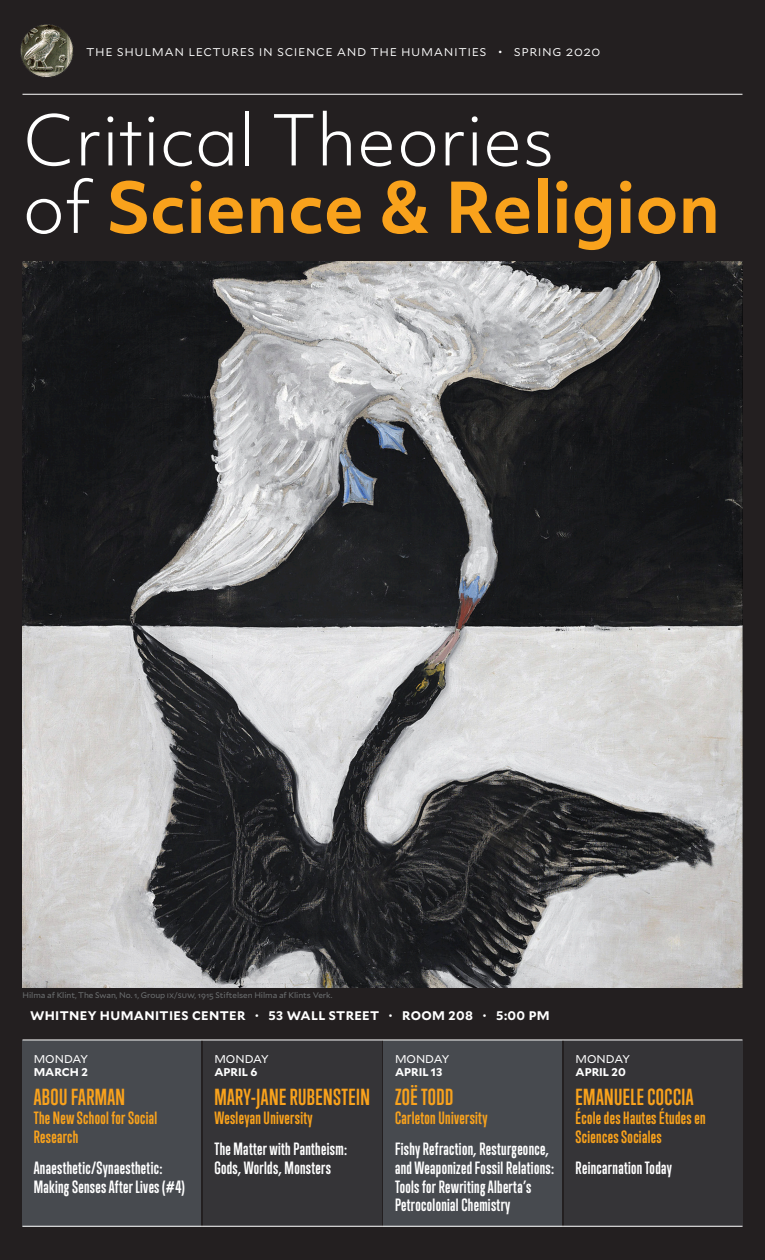
<style>
.page{position:relative;width:765px;height:1260px;background:#231f20}
.page>*{position:absolute;margin:0;border:0;box-sizing:border-box;transform-origin:0 0}
.t1{font:300 67.5px/67.5px "Objektiv Mk 1";color:#fff}
.t2{font:700 21.25px "Trump Gothic Pro";letter-spacing:.02em;color:#f9a21c}
.t3{font:700 16.25px/18.8px "Trump Gothic Pro";letter-spacing:.02em;color:#fff}
.t4{font:700 16.25px/18.8px "Trump Gothic Pro";letter-spacing:.02em;color:#f9a21c}
.t5{font:300 14.12px "Mallory";letter-spacing:.04em;color:#fff}
.t6{font:700 12.5px "Mallory";letter-spacing:.03em;color:#fff}
.t7{font:700 11.25px/13.8px "Mallory";color:#fff}
.t8{font:11.25px/13.8px "Mallory";color:#fff}
.t9{font:8.12px "Mallory";letter-spacing:-.005em;color:#6c6f70}
.s1{font-weight:400;font-size:8.75px}
.s2{font-weight:700;color:#f9a21c}
.s3{font-weight:700}
.s4{font-weight:400}
</style>
<div class="page">
<div style="left:22px;top:1040px;width:179px;height:186px;background:#474a4f"></div>
<div style="left:384px;top:1040px;width:178px;height:186px;background:#474a4f"></div>
<div style="left:564px;top:1040px;width:178px;height:186px;background:#353437"></div>
<div style="left:203px;top:1040px;width:178px;height:186px;background:#353437"></div>
<img style="left:20px;top:24px;width:54px;height:54px;border-radius:27px">
<div style="left:20px;top:24px;width:54px;height:54px;border:1px solid #231f20;border-radius:50%"></div>
<img style="left:22px;top:261px;width:720px;height:727px">
<hr style="left:22px;top:1040px;width:720px;height:1px;background:#fff">
<hr style="left:22px;top:1226px;width:720px;height:1px;background:#fff">
<hr style="left:22px;top:94px;width:720px;height:1px;background:#fff">
<p class="t5" style="left:86px;top:41px;width:516px">the shulman lectures in science and the humanities <span class="s1">•</span> spring 2020</p>
<p class="t1" style="left:23px;top:106px;width:699px">Critical Theories<br>of <span class="s2">Science &amp; Religion</span></p>
<p class="t9" style="left:22px;top:989px;width:311px">Hilma af Klint, The Swan, No. 1, Group ix/suw, 1915 Stiftelsen Hilma af Klints Verk.</p>
<p class="t6" style="left:30px;top:1007px;width:521px">WHITNEY HUMANITIES CENTER · 53 WALL STREET · ROOM 208 · 5:00 PM</p>
<p class="t8" style="left:34px;top:1051px;width:56px">MONDAY<br><span class="s3">MARCH 2</span></p>
<p class="t2" style="left:34px;top:1084px;width:93px">ABOU FARMAN</p>
<p class="t4" style="left:34px;top:1108px;width:125px">The New School for Social<br>Research</p>
<p class="t3" style="left:34px;top:1158px;width:153px">Anaesthetic/Synaesthetic:<br>Making Senses After Lives (#4)</p>
<p class="t8" style="left:214px;top:1051px;width:56px">MONDAY<br><span class="s3">APRIL 6</span></p>
<p class="t2" style="left:214px;top:1084px;width:157px">MARY-JANE RUBENSTEIN</p>
<p class="t4" style="left:214px;top:1108px;width:100px">Wesleyan University</p>
<p class="t3" style="left:214px;top:1140px;width:134px">The Matter with Pantheism:<br>Gods, Worlds, Monsters</p>
<p class="t7" style="left:395px;top:1051px;width:56px"><span class="s4">MONDAY<br></span>APRIL 13</p>
<p class="t2" style="left:395px;top:1084px;width:60px">ZOË TODD</p>
<p class="t4" style="left:395px;top:1108px;width:94px">Carleton University</p>
<p class="t3" style="left:395px;top:1140px;width:161px">Fishy Refraction, Resturgeonce, and Weaponized Fossil Relations:<br>Tools for Rewriting Alberta’s<br>Petrocolonial Chemistry</p>
<p class="t7" style="left:576px;top:1051px;width:56px"><span class="s4">MONDAY<br></span>APRIL 20</p>
<p class="t2" style="left:576px;top:1084px;width:119px">EMANUELE COCCIA</p>
<p class="t4" style="left:576px;top:1108px;width:131px">École des Hautes Études en<br>Sciences Sociales</p>
<p class="t3" style="left:576px;top:1158px;width:98px">Reincarnation Today</p>
</div>
